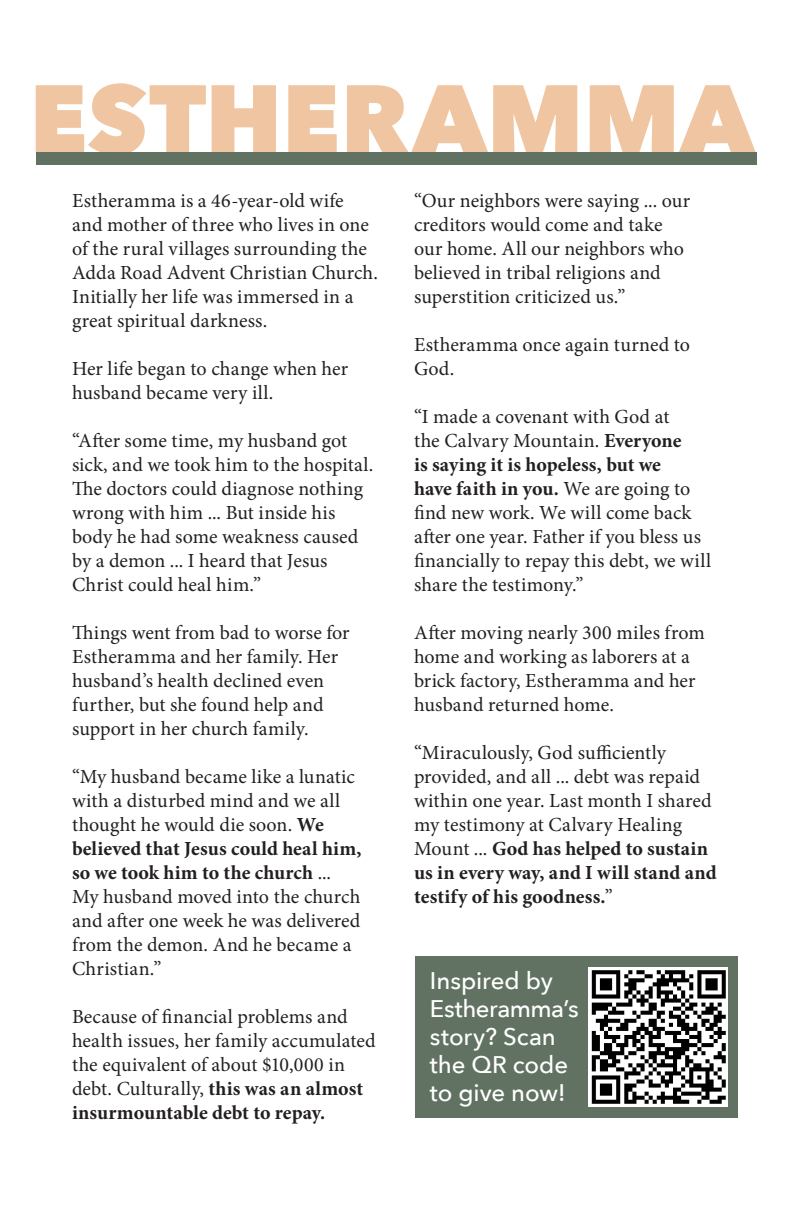
<style>
.page{position:relative;width:792px;height:1224px;background:#fff}
.page>*{position:absolute;margin:0;border:0;box-sizing:border-box;transform-origin:0 0}
.t1{font:800 96px "Avenir Next";color:#f0c6a2}
.t2{font:500 24px/28px "Avenir Next";letter-spacing:-.005em;color:#fff}
.t3{font:20px/24px "Minion Pro";letter-spacing:.005em;color:#231f20}
.s1{font-weight:700}
</style>
<div class="page">
<div style="left:416px;top:956px;width:322px;height:162px;background:#627262"></div>
<div style="left:36px;top:152px;width:720px;height:13px;background:#627262"></div>
<img style="left:588px;top:968px;width:140px;height:138px">
<p class="t1" style="left:29px;top:60px;width:727px">ESTHERAMMA</p>
<p class="t3" style="left:414px;top:189px;width:278px">“Our neighbors were saying ... our creditors would come and take our home. All our neighbors who believed in tribal religions and superstition criticized us.”</p>
<p class="t3" style="left:414px;top:333px;width:278px">Estheramma once again turned to<br>God.</p>
<p class="t3" style="left:414px;top:405px;width:299px">“I made a covenant with God at<br>the Calvary Mountain. <span class="s1">Everyone<br>is saying it is hopeless, but we<br>have faith in you.</span> We are going to find new work. We will come back after one year. Father if you bless us financially to repay this debt, we will share the testimony.”</p>
<p class="t3" style="left:414px;top:621px;width:292px">After moving nearly 300 miles from home and working as laborers at a brick factory, Estheramma and her husband returned home.</p>
<p class="t3" style="left:414px;top:741px;width:304px">“Miraculously, God sufficiently provided, and all ... debt was repaid within one year. Last month I shared my testimony at Calvary Healing Mount ... <span class="s1">God has helped to sustain us in every way, and I will stand and testify of his goodness.</span>”</p>
<p class="t3" style="left:72px;top:189px;width:308px">Estheramma is a 46-year-old wife and mother of three who lives in one of the rural villages surrounding the Adda Road Advent Christian Church.<br>Initially her life was immersed in a great spiritual darkness.</p>
<p class="t3" style="left:72px;top:357px;width:278px">Her life began to change when her husband became very ill.</p>
<p class="t3" style="left:72px;top:429px;width:303px">“After some time, my husband got sick, and we took him to the hospital.<br>The doctors could diagnose nothing wrong with him ... But inside his body he had some weakness caused by a demon ... I heard that Jesus<br>Christ could heal him.”</p>
<p class="t3" style="left:72px;top:621px;width:279px">Things went from bad to worse for<br>Estheramma and her family. Her husband’s health declined even further, but she found help and support in her church family.</p>
<p class="t3" style="left:72px;top:765px;width:291px">“My husband became like a lunatic with a disturbed mind and we all thought he would die soon. <span class="s1">We believed that Jesus could heal him, so we took him to the church</span> ...<br>My husband moved into the church and after one week he was delivered from the demon. And he became a<br>Christian.”</p>
<p class="t3" style="left:72px;top:1005px;width:305px">Because of financial problems and health issues, her family accumulated the equivalent of about $10,000 in debt. Culturally, <span class="s1">this was an almost insurmountable debt to repay.</span></p>
<p class="t2" style="left:430px;top:966px;width:150px">Inspired by<br>Estheramma’s story? Scan the QR code</p>
<p class="t2" style="left:430px;top:1078px;width:137px">to give now!</p>
</div>
